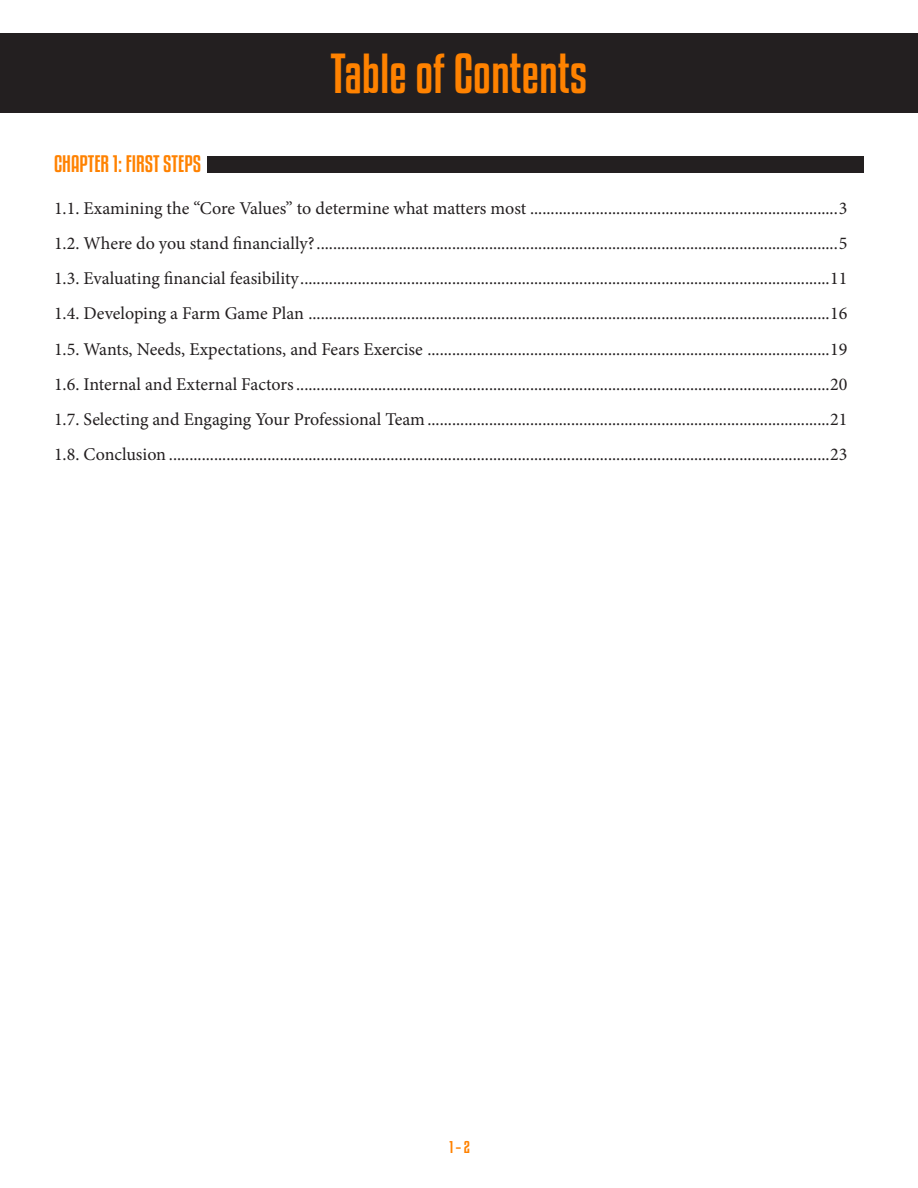
<style>
.page{position:relative;width:918px;height:1188px;background:#fff}
.page>*{position:absolute;margin:0;border:0;box-sizing:border-box;transform-origin:0 0}
.chapter_title{font:49.5px "Kenyan Coffee Rg";color:#ff8200}
.Heading_2{font:21px "Kenyan Coffee Rg";color:#ff8200}
.table_of_contents{font:18px "Minion Pro";letter-spacing:-.005em;color:#231f20}
.page_number{font:15px "Kenyan Coffee Rg";color:#ff8200}
</style>
<div class="page">
<div style="left:0;top:33px;width:918px;height:79px;background:#231f20"></div>
<div style="left:207px;top:156px;width:657px;height:17px;background:#231f20"></div>
<p class="chapter_title" style="left:331px;top:44px;width:259px">Table of Contents</p>
<p class="Heading_2" style="left:54px;top:151px;width:149px">CHAPTER 1: FIRST STEPS</p>
<p class="table_of_contents" style="left:54px;top:196px;width:795px">1.1. Examining the “Core Values” to determine what matters most ...........................................................................3</p>
<p class="table_of_contents" style="left:54px;top:231px;width:795px">1.2. Where do you stand financially?...............................................................................................................................5</p>
<p class="table_of_contents" style="left:54px;top:267px;width:795px">1.3. Evaluating financial feasibility.................................................................................................................................11</p>
<p class="table_of_contents" style="left:54px;top:302px;width:795px">1.4. Developing a Farm Game Plan ...............................................................................................................................16</p>
<p class="table_of_contents" style="left:54px;top:337px;width:795px">1.5. Wants, Needs, Expectations, and Fears Exercise ..................................................................................................19</p>
<p class="table_of_contents" style="left:54px;top:372px;width:795px">1.6. Internal and External Factors..................................................................................................................................20</p>
<p class="table_of_contents" style="left:54px;top:407px;width:795px">1.7. Selecting and Engaging Your Professional Team..................................................................................................21</p>
<p class="table_of_contents" style="left:54px;top:442px;width:795px">1.8. Conclusion .................................................................................................................................................................23</p>
<p class="page_number" style="left:450px;top:1138px;width:22px">1 – 2</p>
</div>
